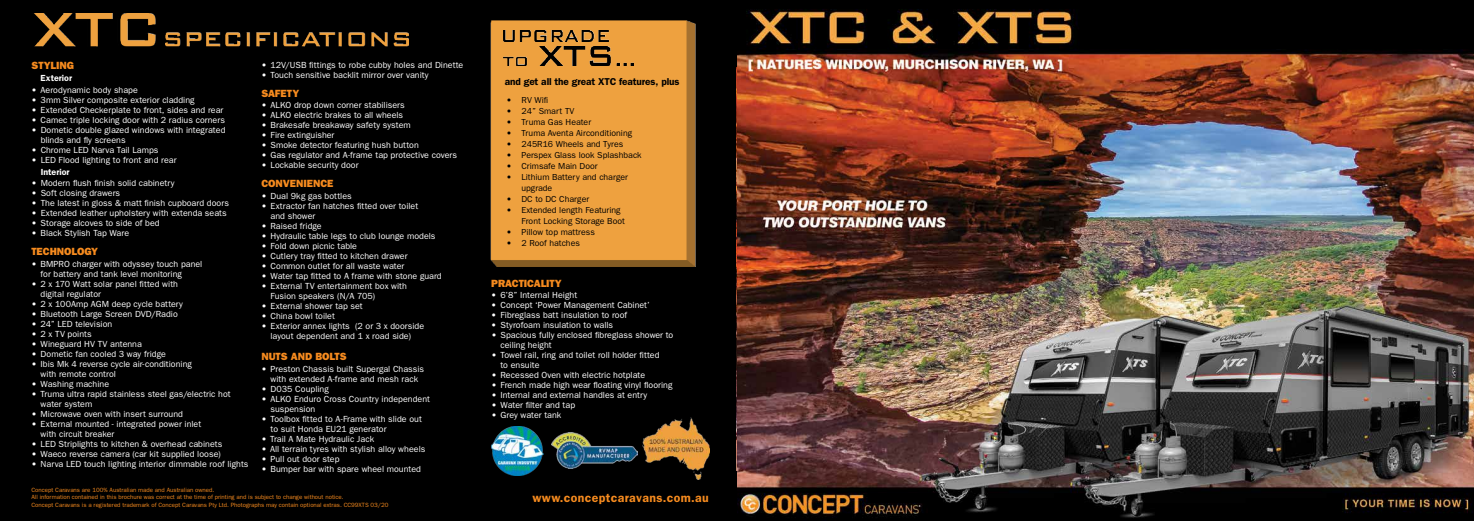
<style>
.page{position:relative;width:1474px;height:521px;background:#fff}
.page>*{position:absolute;margin:0;border:0;box-sizing:border-box;transform-origin:0 0}
.t1{font:600 12.25px "Franklin Gothic";letter-spacing:.03em;color:#f68b1f}
.t2{font:800 10.5px "Franklin Gothic";letter-spacing:-.005em;color:#f68b1f}
.t3{font:600 10.06px "Franklin Gothic";letter-spacing:-.01em;color:#000}
.t4{font:8.84px/10px "Franklin Gothic";letter-spacing:.005em;color:#fff}
.t5{font:600 8.84px "Franklin Gothic";color:#fff}
.t6{font:8.75px/10.9px "Franklin Gothic";color:#000}
.t7{font:6.12px/7.4px "Franklin Gothic";color:#f68b1f}
</style>
<div class="page">
<div style="left:0;top:0;width:737px;height:521px;background:#000"></div>
<img style="left:491px;top:426px;width:52px;height:49px">
<img style="left:34px;top:14px;width:374px;height:33px">
<img style="left:551px;top:432px;width:86px;height:36px">
<img style="left:490px;top:20px;width:205px;height:247px">
<img style="left:503px;top:47px;width:130px;height:18px">
<img style="left:642px;top:417px;width:67px;height:62px">
<img style="left:503px;top:31px;width:106px;height:10px">
<img style="left:737px;top:0;width:736px;height:521px">
<p class="t2" style="left:31px;top:59px;width:44px">STYLING</p>
<p class="t5" style="left:41px;top:73px;width:33px">Exterior</p>
<p class="t4" style="left:31px;top:84px;width:108px">• Aerodynamic body shape</p>
<p class="t4" style="left:31px;top:94px;width:165px">• 3mm Silver composite exterior cladding</p>
<p class="t4" style="left:31px;top:104px;width:193px">• Extended Checkerplate to front, sides and rear</p>
<p class="t4" style="left:31px;top:114px;width:195px">• Camec triple locking door with 2 radius corners</p>
<p class="t4" style="left:41px;top:124px;width:186px;text-indent:-9px">• Dometic double glazed windows with integrated blinds and fly screens</p>
<p class="t4" style="left:32px;top:144px;width:129px">• Chrome LED Narva Tail Lamps</p>
<p class="t4" style="left:32px;top:154px;width:146px">• LED Flood lighting to front and rear</p>
<p class="t5" style="left:41px;top:166px;width:30px">Interior</p>
<p class="t4" style="left:32px;top:178px;width:144px">• Modern flush finish solid cabinetry</p>
<p class="t4" style="left:32px;top:188px;width:90px">• Soft closing drawers</p>
<p class="t4" style="left:32px;top:198px;width:199px">• The latest in gloss &amp; matt finish cupboard doors</p>
<p class="t4" style="left:32px;top:208px;width:197px">• Extended leather upholstery with extenda seats</p>
<p class="t4" style="left:31px;top:218px;width:130px">• Storage alcoves to side of bed</p>
<p class="t4" style="left:31px;top:228px;width:99px">• Black Stylish Tap Ware</p>
<p class="t2" style="left:31px;top:245px;width:68px">TECHNOLOGY</p>
<p class="t4" style="left:41px;top:259px;width:163px;text-indent:-9px">• BMPRO charger with odyssey touch panel for battery and tank level monitoring</p>
<p class="t4" style="left:41px;top:279px;width:139px;text-indent:-9px">• 2 x 170 Watt solar panel fitted with digital regulator</p>
<p class="t4" style="left:31px;top:299px;width:153px">• 2 x 100Amp AGM deep cycle battery</p>
<p class="t4" style="left:31px;top:309px;width:148px">• Bluetooth Large Screen DVD/Radio</p>
<p class="t4" style="left:31px;top:319px;width:82px">• 24” LED television</p>
<p class="t4" style="left:31px;top:329px;width:62px">• 2 x TV points</p>
<p class="t4" style="left:31px;top:339px;width:112px">• Wineguard HV TV antenna</p>
<p class="t4" style="left:31px;top:349px;width:136px">• Dometic fan cooled 3 way fridge</p>
<p class="t4" style="left:41px;top:359px;width:153px;text-indent:-9px">• Ibis Mk 4 reverse cycle air-conditioning with remote control</p>
<p class="t4" style="left:31px;top:379px;width:79px">• Washing machine</p>
<p class="t4" style="left:41px;top:388px;width:191px;text-indent:-9px">• Truma ultra rapid stainless steel gas/electric hot water system</p>
<p class="t4" style="left:31px;top:408px;width:153px">• Microwave oven with insert surround</p>
<p class="t4" style="left:41px;top:418px;width:162px;text-indent:-9px">• External mounted - integrated power inlet with circuit breaker</p>
<p class="t4" style="left:31px;top:438px;width:192px">• LED Striplights to kitchen &amp; overhead cabinets</p>
<p class="t4" style="left:31px;top:448px;width:191px">• Waeco reverse camera (car kit supplied loose)</p>
<p class="t4" style="left:31px;top:458px;width:218px">• Narva LED touch lighting interior dimmable roof lights</p>
<p class="t4" style="left:261px;top:59px;width:203px">• 12V/USB fittings to robe cubby holes and Dinette</p>
<p class="t4" style="left:261px;top:69px;width:169px">• Touch sensitive backlit mirror over vanity</p>
<p class="t2" style="left:261px;top:87px;width:39px">SAFETY</p>
<p class="t4" style="left:261px;top:100px;width:145px">• ALKO drop down corner stabilisers</p>
<p class="t4" style="left:261px;top:110px;width:143px">• ALKO electric brakes to all wheels</p>
<p class="t4" style="left:261px;top:120px;width:151px">• Brakesafe breakaway safety system</p>
<p class="t4" style="left:261px;top:130px;width:75px">• Fire extinguisher</p>
<p class="t4" style="left:261px;top:140px;width:159px">• Smoke detector featuring hush button</p>
<p class="t4" style="left:261px;top:150px;width:197px">• Gas regulator and A-frame tap protective covers</p>
<p class="t4" style="left:261px;top:160px;width:99px">• Lockable security door</p>
<p class="t2" style="left:261px;top:177px;width:74px">CONVENIENCE</p>
<p class="t4" style="left:261px;top:190px;width:92px">• Dual 9kg gas bottles</p>
<p class="t4" style="left:270px;top:200px;width:149px;text-indent:-9px">• Extractor fan hatches fitted over toilet and shower</p>
<p class="t4" style="left:261px;top:220px;width:62px">• Raised fridge</p>
<p class="t4" style="left:261px;top:230px;width:176px">• Hydraulic table legs to club lounge models</p>
<p class="t4" style="left:261px;top:240px;width:97px">• Fold down picnic table</p>
<p class="t4" style="left:261px;top:250px;width:148px">• Cutlery tray fitted to kitchen drawer</p>
<p class="t4" style="left:261px;top:260px;width:144px">• Common outlet for all waste water</p>
<p class="t4" style="left:261px;top:270px;width:182px">• Water tap fitted to A frame with stone guard</p>
<p class="t4" style="left:270px;top:280px;width:138px;text-indent:-9px">• External TV entertainment box with<br>Fusion speakers (N/A 705)</p>
<p class="t4" style="left:261px;top:300px;width:103px">• External shower tap set</p>
<p class="t4" style="left:261px;top:310px;width:75px">• China bowl toilet</p>
<p class="t4" style="left:261px;top:320px;width:164px;text-align:center">• Exterior annex lights (2 or 3 x doorside layout dependent and 1 x road side)</p>
<p class="t2" style="left:261px;top:350px;width:87px">NUTS AND BOLTS</p>
<p class="t4" style="left:261px;top:364px;width:164px;text-align:center">• Preston Chassis built Supergal Chassis with extended A-frame and mesh rack</p>
<p class="t4" style="left:261px;top:384px;width:69px">• D035 Coupling</p>
<p class="t4" style="left:270px;top:394px;width:161px;text-indent:-9px">• ALKO Enduro Cross Country independent suspension</p>
<p class="t4" style="left:270px;top:414px;width:153px;text-indent:-9px">• Toolbox fitted to A-Frame with slide out to suit Honda EU21 generator</p>
<p class="t4" style="left:261px;top:434px;width:114px">• Trail A Mate Hydraulic Jack</p>
<p class="t4" style="left:261px;top:444px;width:165px">• All terrain tyres with stylish alloy wheels</p>
<p class="t4" style="left:261px;top:454px;width:80px">• Pull out door step</p>
<p class="t4" style="left:261px;top:464px;width:161px">• Bumper bar with spare wheel mounted</p>
<p class="t7" style="left:31px;top:486px;width:358px">Concept Caravans are 100% Australian made and Australian owned.<br>All information contained in this brochure was correct at the time of printing and is subject to change without notice.<br>Concept Caravans is a registered trademark of Concept Caravans Pty Ltd. Photographs may contain optional extras. CC99XTS 03/20</p>
<p class="t3" style="left:505px;top:76px;width:176px">and get all the great XTC features, plus</p>
<p class="t6" style="left:506px;top:95px;width:43px">• RV Wifi</p>
<p class="t6" style="left:506px;top:106px;width:69px">• 24” Smart TV</p>
<p class="t6" style="left:506px;top:117px;width:86px">• Truma Gas Heater</p>
<p class="t6" style="left:506px;top:127px;width:127px">• Truma Aventa Airconditioning</p>
<p class="t6" style="left:506px;top:138px;width:119px">• 245R16 Wheels and Tyres</p>
<p class="t6" style="left:506px;top:149px;width:137px">• Perspex Glass look Splashback</p>
<p class="t6" style="left:506px;top:160px;width:93px">• Crimsafe Main Door</p>
<p class="t6" style="left:521px;top:171px;width:108px;text-indent:-15px">• Lithium Battery and charger upgrade</p>
<p class="t6" style="left:506px;top:193px;width:84px">• DC to DC Charger</p>
<p class="t6" style="left:521px;top:204px;width:105px;text-indent:-15px">• Extended length Featuring<br>Front Locking Storage Boot</p>
<p class="t6" style="left:506px;top:226px;width:90px">• Pillow top mattress</p>
<p class="t6" style="left:506px;top:237px;width:75px">• 2 Roof hatches</p>
<p class="t2" style="left:491px;top:277px;width:72px">PRACTICALITY</p>
<p class="t4" style="left:491px;top:290px;width:87px">• 6’8” Internal Height</p>
<p class="t4" style="left:491px;top:300px;width:160px">• Concept ‘Power Management Cabinet’</p>
<p class="t4" style="left:491px;top:310px;width:137px">• Fibreglass batt insulation to roof</p>
<p class="t4" style="left:491px;top:320px;width:123px">• Styrofoam insulation to walls</p>
<p class="t4" style="left:500px;top:330px;width:174px;text-indent:-9px">• Spacious fully enclosed fibreglass shower to ceiling height</p>
<p class="t4" style="left:500px;top:350px;width:161px;text-indent:-9px">• Towel rail, ring and toilet roll holder fitted to ensuite</p>
<p class="t4" style="left:491px;top:370px;width:155px">• Recessed Oven with electric hotplate</p>
<p class="t4" style="left:491px;top:380px;width:183px">• French made high wear floating vinyl flooring</p>
<p class="t4" style="left:491px;top:390px;width:157px">• Internal and external handles at entry</p>
<p class="t4" style="left:491px;top:400px;width:85px">• Water filter and tap</p>
<p class="t4" style="left:491px;top:410px;width:71px">• Grey water tank</p>
<h1 class="t1" style="left:532px;top:491px;width:178px">www.conceptcaravans.com.au</h1>
</div>
